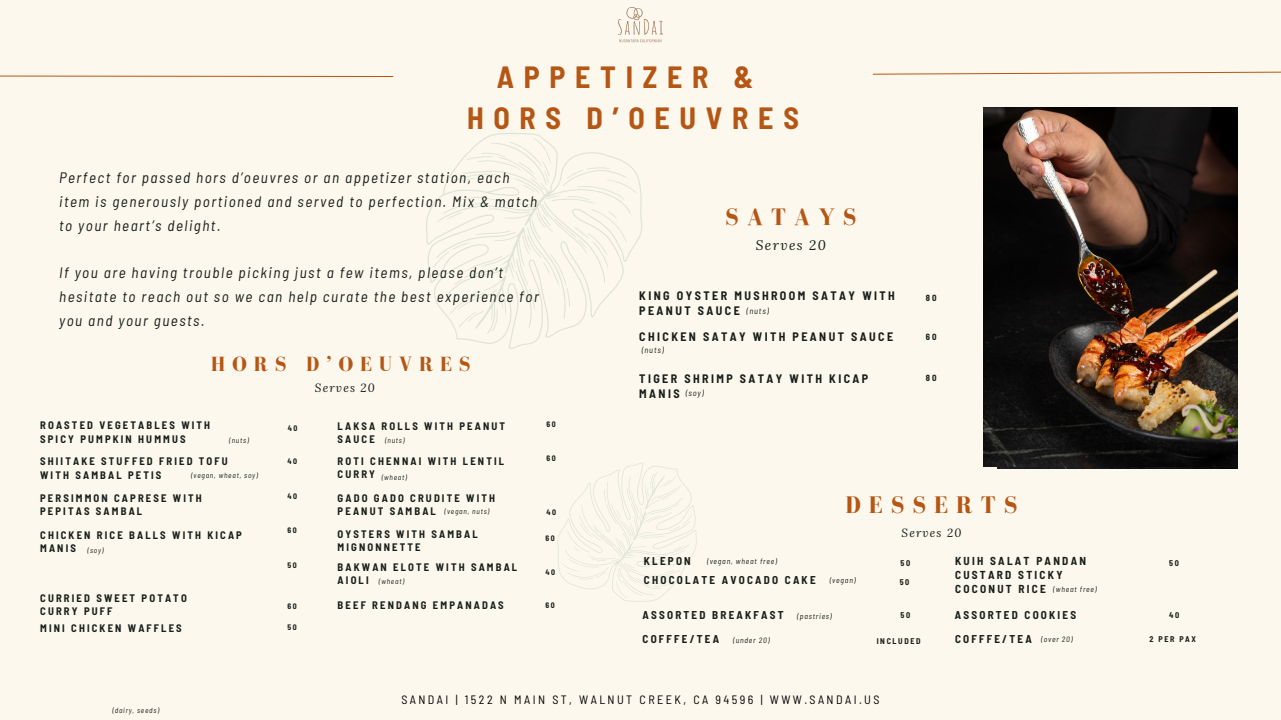
<style>
.page{position:relative;width:1281px;height:720px;background:#fcf8ed}
.page>*{position:absolute;margin:0;border:0;box-sizing:border-box;transform-origin:0 0}
.t1{font:700 semi-condensed 30px "Barlow";letter-spacing:.325em;color:#b55614}
.t2{font:700 24.62px "Bodoni FLF";letter-spacing:.325em;color:#b55614}
.t3{font:700 24.5px "Bodoni FLF";letter-spacing:.325em;color:#b55614}
.t4{font:700 21px "Bodoni FLF";letter-spacing:.325em;color:#b55614}
.t5{font:italic semi-condensed 15.12px/23.8px "Barlow";letter-spacing:.1em;color:#181f1a}
.t6{font:italic 13.75px "Lora";letter-spacing:.1em;color:#181f1a}
.t7{font:semi-condensed 12.12px "Barlow";letter-spacing:.2em;color:#000}
.t8{font:700 semi-condensed 12px/15px "Barlow";letter-spacing:.2em;color:#181f1a}
.t9{font:italic 11.75px "Lora";letter-spacing:.1em;color:#181f1a}
.t10{font:700 semi-condensed 11.25px/14px "Barlow";letter-spacing:.2em;color:#181f1a}
.t11{font:700 semi-condensed 11.12px "Barlow";letter-spacing:.2em;color:#181f1a}
.t12{font:700 semi-condensed 10.62px/13.2px "Barlow";letter-spacing:.2em;color:#181f1a}
.t13{font:700 semi-condensed 8.75px "Barlow";color:#181f1a}
.t14{font:italic semi-condensed 8.38px "Barlow";letter-spacing:.1em;color:#181f1a}
.t15{font:700 semi-condensed 8.12px "Barlow";letter-spacing:.2em;color:#181f1a}
.t16{font:italic semi-condensed 7.75px "Barlow";letter-spacing:.1em;color:#181f1a}
.t17{font:700 semi-condensed 7.75px "Barlow";letter-spacing:.2em;color:#181f1a}
.t18{font:italic semi-condensed 7.5px "Barlow";letter-spacing:.1em;color:#181f1a}
</style>
<div class="page">
<img style="left:618px;top:8px;width:44px;height:34px">
<svg style="left:0;top:75px;width:394px;height:2px"></svg>
<svg style="left:872px;top:71px;width:409px;height:4px"></svg>
<svg style="left:426px;top:133px;width:216px;height:216px"></svg>
<svg style="left:433px;top:138px;width:203px;height:196px"></svg>
<svg style="left:557px;top:462px;width:140px;height:140px"></svg>
<img style="left:983px;top:108px;width:254px;height:359px">
<p class="t1" style="left:497px;top:58px;width:258px">APPETIZER &amp;</p>
<p class="t1" style="left:467px;top:99px;width:333px">HORS D’OEUVRES</p>
<p class="t5" style="left:59px;top:165px;width:479px">Perfect for passed hors d’oeuvres or an appetizer station, each item is generously portioned and served to perfection. Mix &amp; match to your heart’s delight.</p>
<p class="t5" style="left:59px;top:260px;width:481px">If you are having trouble picking just a few items, please don’t hesitate to reach out so we can help curate the best experience for you and your guests.</p>
<p class="t4" style="left:211px;top:353px;width:261px">HORS D’OEUVRES</p>
<p class="t9" style="left:315px;top:380px;width:62px">Serves 20</p>
<p class="t3" style="left:725px;top:204px;width:133px">SATAYS</p>
<p class="t6" style="left:756px;top:236px;width:72px">Serves 20</p>
<p class="t8" style="left:639px;top:288px;width:257px">KING OYSTER MUSHROOM SATAY WITH<br>PEANUT SAUCE</p>
<p class="t8" style="left:639px;top:329px;width:255px">CHICKEN SATAY WITH PEANUT SAUCE</p>
<p class="t14" style="left:746px;top:306px;width:24px">(nuts)</p>
<p class="t14" style="left:642px;top:345px;width:24px">(nuts)</p>
<p class="t8" style="left:639px;top:371px;width:230px">TIGER SHRIMP SATAY WITH KICAP<br>MANIS</p>
<p class="t14" style="left:686px;top:387px;width:20px">(soy)</p>
<p class="t13" style="left:926px;top:292px;width:12px">80</p>
<p class="t13" style="left:926px;top:331px;width:12px">60</p>
<p class="t13" style="left:926px;top:373px;width:12px">80</p>
<p class="t12" style="left:40px;top:419px;width:171px">ROASTED VEGETABLES WITH</p>
<p class="t12" style="left:40px;top:432px;width:147px">SPICY PUMPKIN HUMMUS</p>
<p class="t18" style="left:229px;top:435px;width:21px">(nuts)</p>
<p class="t18" style="left:191px;top:471px;width:68px">(vegan, wheat, soy)</p>
<p class="t12" style="left:40px;top:454px;width:189px">SHIITAKE STUFFED FRIED TOFU</p>
<p class="t12" style="left:40px;top:468px;width:123px">WITH SAMBAL PETIS</p>
<p class="t12" style="left:40px;top:491px;width:163px">PERSIMMON CAPRESE WITH</p>
<p class="t12" style="left:40px;top:504px;width:104px">PEPITAS SAMBAL</p>
<p class="t12" style="left:40px;top:528px;width:203px">CHICKEN RICE BALLS WITH KICAP<br>MANIS</p>
<p class="t18" style="left:88px;top:546px;width:18px">(soy)</p>
<p class="t12" style="left:40px;top:591px;width:148px">CURRIED SWEET POTATO<br>CURRY PUFF</p>
<p class="t12" style="left:40px;top:621px;width:143px">MINI CHICKEN WAFFLES</p>
<p class="t17" style="left:288px;top:423px;width:11px">40</p>
<p class="t17" style="left:287px;top:456px;width:11px">40</p>
<p class="t17" style="left:287px;top:491px;width:11px">40</p>
<p class="t17" style="left:287px;top:525px;width:11px">60</p>
<p class="t17" style="left:287px;top:560px;width:11px">50</p>
<p class="t17" style="left:287px;top:601px;width:11px">60</p>
<p class="t17" style="left:287px;top:622px;width:11px">50</p>
<p class="t12" style="left:338px;top:419px;width:169px">LAKSA ROLLS WITH PEANUT<br>SAUCE</p>
<p class="t12" style="left:338px;top:454px;width:168px">ROTI CHENNAI WITH LENTIL<br>CURRY</p>
<p class="t18" style="left:445px;top:507px;width:46px">(vegan, nuts)</p>
<p class="t18" style="left:385px;top:435px;width:21px">(nuts)</p>
<p class="t18" style="left:382px;top:472px;width:27px">(wheat)</p>
<p class="t12" style="left:338px;top:491px;width:159px">GADO GADO CRUDITE WITH<br>PEANUT SAMBAL</p>
<p class="t12" style="left:338px;top:527px;width:142px">OYSTERS WITH SAMBAL<br>MIGNONNETTE</p>
<p class="t12" style="left:338px;top:560px;width:181px">BAKWAN ELOTE WITH SAMBAL<br>AIOLI</p>
<p class="t18" style="left:379px;top:577px;width:27px">(wheat)</p>
<p class="t12" style="left:338px;top:598px;width:168px">BEEF RENDANG EMPANADAS</p>
<p class="t17" style="left:546px;top:419px;width:11px">60</p>
<p class="t17" style="left:546px;top:454px;width:11px">60</p>
<p class="t17" style="left:546px;top:507px;width:11px">40</p>
<p class="t17" style="left:545px;top:533px;width:11px">60</p>
<p class="t17" style="left:545px;top:567px;width:11px">40</p>
<p class="t17" style="left:545px;top:600px;width:11px">60</p>
<p class="t2" style="left:845px;top:491px;width:173px">DESSERTS</p>
<p class="t9" style="left:901px;top:525px;width:61px">Serves 20</p>
<p class="t11" style="left:644px;top:554px;width:48px">KLEPON</p>
<p class="t16" style="left:707px;top:557px;width:71px">(vegan, wheat free)</p>
<p class="t11" style="left:644px;top:573px;width:173px">CHOCOLATE AVOCADO CAKE</p>
<p class="t16" style="left:829px;top:575px;width:27px">(vegan)</p>
<p class="t11" style="left:642px;top:608px;width:143px">ASSORTED BREAKFAST</p>
<p class="t16" style="left:797px;top:611px;width:36px">(pastries)</p>
<p class="t15" style="left:900px;top:558px;width:11px">50</p>
<p class="t15" style="left:899px;top:577px;width:11px">50</p>
<p class="t15" style="left:900px;top:610px;width:11px">50</p>
<p class="t10" style="left:955px;top:554px;width:132px">KUIH SALAT PANDAN<br>CUSTARD STICKY</p>
<p class="t10" style="left:955px;top:582px;width:92px">COCONUT RICE</p>
<p class="t16" style="left:1053px;top:585px;width:45px">(wheat free)</p>
<p class="t11" style="left:955px;top:608px;width:123px">ASSORTED COOKIES</p>
<p class="t15" style="left:1169px;top:558px;width:11px">50</p>
<p class="t15" style="left:1169px;top:610px;width:12px">40</p>
<p class="t11" style="left:642px;top:632px;width:78px">COFFFE/TEA</p>
<p class="t16" style="left:733px;top:636px;width:38px">(under 20)</p>
<p class="t15" style="left:876px;top:636px;width:45px">INCLUDED</p>
<p class="t11" style="left:955px;top:632px;width:78px">COFFFE/TEA</p>
<p class="t16" style="left:1041px;top:634px;width:33px">(over 20)</p>
<p class="t15" style="left:1149px;top:634px;width:48px">2 PER PAX</p>
<p class="t18" style="left:112px;top:705px;width:48px">(dairy, seeds)</p>
<p class="t7" style="left:401px;top:692px;width:479px">SANDAI | 1522 N MAIN ST, WALNUT CREEK, CA 94596 | WWW.SANDAI.US</p>
</div>
